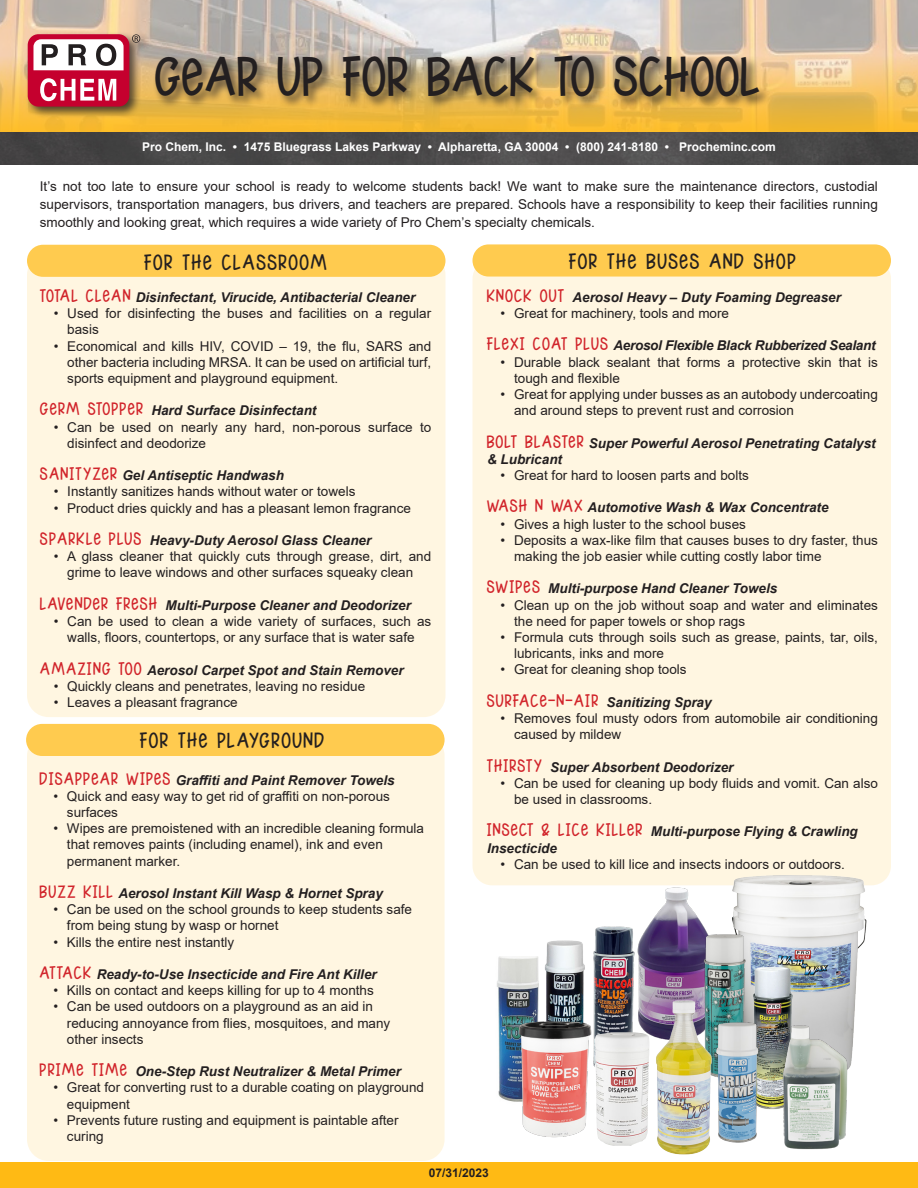
<style>
.page{position:relative;width:918px;height:1188px;background:#fff}
.page>*{position:absolute;margin:0;border:0;box-sizing:border-box;transform-origin:0 0}
.t1{font:42px "Roklien";letter-spacing:.025em;color:#231f20}
.t2{font:16.5px "Roklien";letter-spacing:.1em;color:#231f20}
.t3{font:13.5px/16.2px "Arial";color:#231f20}
.t4{font:italic 700 13.5px/16.2px "Arial";color:#231f20}
.t5{font:italic 700 13.5px "Arial";letter-spacing:-.02em;color:#231f20}
.t6{font:700 12px "Arial";color:#fff}
.t7{font:700 12px "Arial";color:#231f20}
.s1{font-family:"Roklien";font-weight:400;font-style:normal;color:#d1232a}
</style>
<div class="page">
<div style="left:27px;top:253px;width:419px;height:464px;background:#fff6e1;border-radius:22px"></div>
<div style="left:27px;top:734px;width:418px;height:427px;background:#fff6e1;border-radius:22px"></div>
<div style="left:472px;top:259px;width:419px;height:626px;background:#fff6e1;border-radius:19px"></div>
<svg style="left:0;top:0;width:918px;height:132px;background:#dbc190"></svg>
<img style="left:0;top:132px;width:918px;height:32px">
<div style="left:26px;top:724px;width:419px;height:32px;background:#ffcb4f;border-radius:16px"></div>
<div style="left:27px;top:245px;width:418px;height:32px;background:#ffcb4f;border-radius:16px"></div>
<div style="left:473px;top:244px;width:418px;height:33px;background:#ffcb4f;border-radius:16px"></div>
<div style="left:25px;top:31px;width:127px;height:88px;background:#231f20;opacity:.75"></div>
<div style="left:28px;top:34px;width:101px;height:73px;background:#c5002e;border-radius:11px"></div>
<svg style="left:33px;top:39px;width:91px;height:31px;background:#cac3c5"></svg>
<svg style="left:40px;top:78px;width:76px;height:23px"></svg>
<svg style="left:132px;top:34px;width:8px;height:9px"></svg>
<div style="left:152px;top:53px;width:619px;height:55px;background:#231f20;opacity:.75"></div>
<div style="left:0;top:1162px;width:918px;height:26px;background:#ffba14"></div>
<img style="left:719px;top:875px;width:166px;height:194px">
<img style="left:631px;top:885px;width:88px;height:152px">
<img style="left:593px;top:922px;width:45px;height:110px">
<img style="left:701px;top:927px;width:49px;height:82px">
<img style="left:751px;top:962px;width:43px;height:148px">
<img style="left:545px;top:940px;width:40px;height:77px">
<img style="left:780px;top:1009px;width:68px;height:141px">
<img style="left:497px;top:957px;width:41px;height:145px">
<img style="left:516px;top:1017px;width:78px;height:121px">
<img style="left:720px;top:1009px;width:43px;height:134px">
<img style="left:593px;top:1032px;width:58px;height:114px">
<img style="left:655px;top:996px;width:65px;height:159px">
<p class="t1" style="left:155px;top:44px;width:607px">GEAR UP FOR BACK TO SCHOOL</p>
<p class="t6" style="left:142px;top:139px;width:635px">Pro Chem, Inc. • 1475 Bluegrass Lakes Parkway • Alpharetta, GA 30004 • (800) 241-8180 • Procheminc.com</p>
<p class="t3" style="left:40px;top:178px;width:840px;line-height:18px;text-align:justify">It’s not too late to ensure your school is ready to welcome students back! We want to make sure the maintenance directors, custodial supervisors, transportation managers, bus drivers, and teachers are prepared. Schools have a responsibility to keep their facilities running smoothly and looking great, which requires a wide variety of Pro Chem’s specialty chemicals.</p>
<p class="t2" style="left:144px;top:249px;width:184px">FOR THE CLASSROOM</p>
<p class="t4" style="left:40px;top:290px;width:377px"><span class="s1">TOTAL CLEAN</span> Disinfectant, Virucide, Antibacterial Cleaner</p>
<p class="t3" style="left:67px;top:305px;width:365px;text-indent:-14px">• Used for disinfecting the buses and facilities on a regular basis</p>
<p class="t3" style="left:67px;top:338px;width:365px;text-align:justify;text-indent:-14px">• Economical and kills HIV, COVID – 19, the flu, SARS and other bacteria including MRSA. It can be used on artificial turf, sports equipment and playground equipment.</p>
<p class="t4" style="left:40px;top:403px;width:278px"><span class="s1">GERM STOPPER</span> Hard Surface Disinfectant</p>
<p class="t3" style="left:67px;top:419px;width:365px;text-indent:-14px">• Can be used on nearly any hard, non-porous surface to disinfect and deodorize</p>
<p class="t4" style="left:40px;top:468px;width:245px"><span class="s1">SANITYZER</span> Gel Antiseptic Handwash</p>
<p class="t3" style="left:54px;top:483px;width:303px">• Instantly sanitizes hands without water or towels</p>
<p class="t3" style="left:54px;top:500px;width:359px">• Product dries quickly and has a pleasant lemon fragrance</p>
<p class="t4" style="left:40px;top:533px;width:333px"><span class="s1">SPARKLE PLUS</span> Heavy-Duty Aerosol Glass Cleaner</p>
<p class="t3" style="left:54px;top:548px;width:379px;text-align:center">• A glass cleaner that quickly cuts through grease, dirt, and grime to leave windows and other surfaces squeaky clean</p>
<p class="t4" style="left:40px;top:597px;width:372px"><span class="s1">LAVENDER FRESH</span> Multi-Purpose Cleaner and Deodorizer</p>
<p class="t3" style="left:54px;top:613px;width:379px;text-align:center">• Can be used to clean a wide variety of surfaces, such as walls, floors, countertops, or any surface that is water safe</p>
<p class="t4" style="left:40px;top:662px;width:365px"><span class="s1">AMAZING TOO</span> Aerosol Carpet Spot and Stain Remover</p>
<p class="t3" style="left:54px;top:678px;width:313px">• Quickly cleans and penetrates, leaving no residue</p>
<p class="t3" style="left:54px;top:694px;width:185px">• Leaves a pleasant fragrance</p>
<p class="t2" style="left:140px;top:727px;width:186px">FOR THE PLAYGROUND</p>
<p class="t4" style="left:40px;top:772px;width:356px"><span class="s1">DISAPPEAR WIPES</span> Graffiti and Paint Remover Towels</p>
<p class="t3" style="left:67px;top:788px;width:325px;text-indent:-14px">• Quick and easy way to get rid of graffiti on non-porous surfaces</p>
<p class="t3" style="left:67px;top:820px;width:359px;text-indent:-14px">• Wipes are premoistened with an incredible cleaning formula that removes paints (including enamel), ink and even permanent marker.</p>
<p class="t4" style="left:40px;top:886px;width:344px"><span class="s1">BUZZ KILL</span> Aerosol Instant Kill Wasp &amp; Hornet Spray</p>
<p class="t3" style="left:67px;top:901px;width:347px;text-indent:-14px">• Can be used on the school grounds to keep students safe from being stung by wasp or hornet</p>
<p class="t3" style="left:53px;top:934px;width:182px">• Kills the entire nest instantly</p>
<p class="t4" style="left:40px;top:967px;width:338px"><span class="s1">ATTACK</span> Ready-to-Use Insecticide and Fire Ant Killer</p>
<p class="t3" style="left:53px;top:982px;width:322px">• Kills on contact and keeps killing for up to 4 months</p>
<p class="t3" style="left:67px;top:999px;width:325px;text-indent:-14px">• Can be used outdoors on a playground as an aid in reducing annoyance from flies, mosquitoes, and many other insects</p>
<p class="t4" style="left:40px;top:1064px;width:363px"><span class="s1">PRIME TIME</span> One-Step Rust Neutralizer &amp; Metal Primer</p>
<p class="t3" style="left:67px;top:1080px;width:359px;text-indent:-14px">• Great for converting rust to a durable coating on playground equipment</p>
<p class="t3" style="left:67px;top:1112px;width:333px;text-indent:-14px">• Prevents future rusting and equipment is paintable after curing</p>
<p class="t2" style="left:569px;top:249px;width:228px">FOR THE BUSES AND SHOP</p>
<p class="t4" style="left:487px;top:289px;width:355px"><span class="s1">KNOCK OUT</span> Aerosol Heavy – Duty Foaming Degreaser</p>
<p class="t3" style="left:501px;top:305px;width:230px">• Great for machinery, tools and more</p>
<p class="t5" style="left:487px;top:337px;width:390px"><span class="s1">FLEX I COAT PLUS</span> Aerosol Flexible Black Rubberized Sealant</p>
<p class="t3" style="left:514px;top:354px;width:365px;text-indent:-14px">• Durable black sealant that forms a protective skin that is tough and flexible</p>
<p class="t3" style="left:514px;top:386px;width:365px;text-indent:-14px">• Great for applying under busses as an autobody undercoating and around steps to prevent rust and corrosion</p>
<p class="t4" style="left:487px;top:435px;width:390px"><span class="s1">BOLT BLASTER</span> Super Powerful Aerosol Penetrating Catalyst &amp; Lubricant</p>
<p class="t3" style="left:501px;top:467px;width:250px">• Great for hard to loosen parts and bolts</p>
<p class="t4" style="left:487px;top:500px;width:343px"><span class="s1">WASH N WAX</span> Automotive Wash &amp; Wax Concentrate</p>
<p class="t3" style="left:501px;top:516px;width:247px">• Gives a high luster to the school buses</p>
<p class="t3" style="left:514px;top:532px;width:365px;text-indent:-14px">• Deposits a wax-like film that causes buses to dry faster, thus making the job easier while cutting costly labor time</p>
<p class="t4" style="left:487px;top:581px;width:292px"><span class="s1">SWIPES</span> Multi-purpose Hand Cleaner Towels</p>
<p class="t3" style="left:514px;top:597px;width:365px;text-indent:-14px">• Clean up on the job without soap and water and eliminates the need for paper towels or shop rags</p>
<p class="t3" style="left:514px;top:629px;width:365px;text-indent:-14px">• Formula cuts through soils such as grease, paints, tar, oils, lubricants, inks and more</p>
<p class="t3" style="left:501px;top:662px;width:188px">• Great for cleaning shop tools</p>
<p class="t4" style="left:487px;top:694px;width:226px"><span class="s1">SURFACE-N-AIR</span> Sanitizing Spray</p>
<p class="t3" style="left:514px;top:710px;width:365px;text-indent:-14px">• Removes foul musty odors from automobile air conditioning caused by mildew</p>
<p class="t4" style="left:487px;top:759px;width:248px"><span class="s1">THIRSTY</span> Super Absorbent Deodorizer</p>
<p class="t3" style="left:514px;top:775px;width:365px;text-indent:-14px">• Can be used for cleaning up body fluids and vomit. Can also be used in classrooms.</p>
<p class="t4" style="left:487px;top:824px;width:372px"><span class="s1">INSECT &amp; LICE KILLER</span> Multi-purpose Flying &amp; Crawling<br>Insecticide</p>
<p class="t3" style="left:501px;top:856px;width:346px">• Can be used to kill lice and insects indoors or outdoors.</p>
<p class="t7" style="left:429px;top:1165px;width:62px">07/31/2023</p>
</div>
